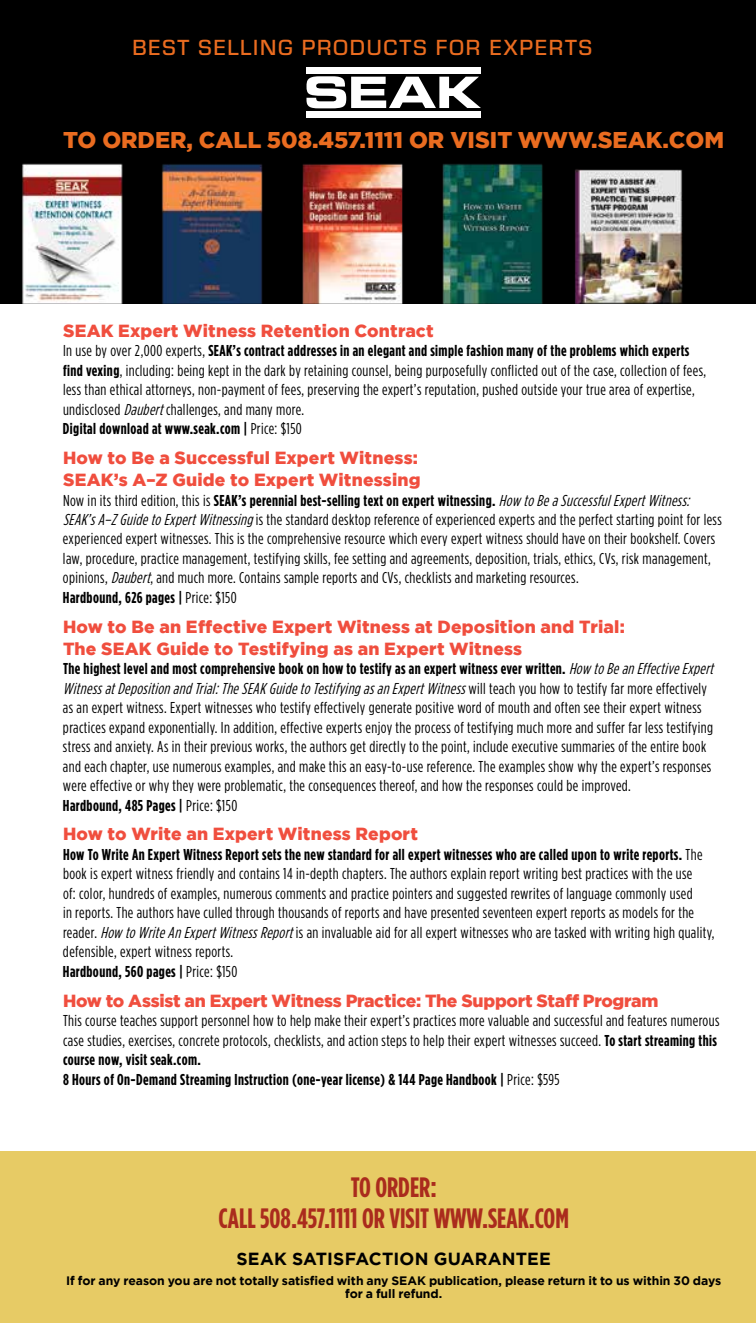
<style>
.page{position:relative;width:756px;height:1323px;background:#fff}
.page>*{position:absolute;margin:0;border:0;box-sizing:border-box;transform-origin:0 0}
.t1{font:700 28px/31.5px "Gotham Condensed";color:#aa2b1d;text-align:center}
.t2{font:900 22.75px "Gotham";color:#ea6c20}
.t3{font:500 22.75px "Eurostile";letter-spacing:.075em;color:#ea6c20}
.t4{font:900 17.5px/21.9px "Gotham";letter-spacing:.005em;color:#f04e3e}
.t5{font:900 17.5px "Gotham";letter-spacing:-.015em;color:#f04e3e}
.t6{font:700 17.5px "Gotham";letter-spacing:.01em;color:#000}
.t7{font:15.75px/19.4px "Gotham Condensed";letter-spacing:.025em;color:#000}
.t8{font:700 12.25px/12.2px "Gotham";letter-spacing:-.005em;color:#000;text-align:center}
.s1{font-weight:700}
.s2{font-style:italic}
</style>
<div class="page">
<div style="left:0;top:1152px;width:756px;height:171px;background:#e7cb65"></div>
<div style="left:0;top:0;width:756px;height:303px;background:#000"></div>
<img style="left:22px;top:163px;width:661px;height:140px">
<svg style="left:307px;top:76px;width:174px;height:32px"></svg>
<div style="left:306px;top:67px;width:175px;height:6px;background:#fff"></div>
<div style="left:306px;top:112px;width:175px;height:6px;background:#fff"></div>
<h2 class="t3" style="left:132px;top:31px;width:461px">BEST SELLING PRODUCTS FOR EXPERTS</h2>
<h2 class="t2" style="left:63px;top:125px;width:662px">TO ORDER, CALL 508.457.1111 OR VISIT WWW.SEAK.COM</h2>
<p class="t4" style="left:63px;top:320px;width:372px">SEAK Expert Witness Retention Contract</p>
<p class="t7" style="left:63px;top:341px;width:645px">In use by over 2,000 experts, <span class="s1">SEAK’s contract addresses in an elegant and simple fashion many of the problems which experts find vexing</span>, including: being kept in the dark by retaining counsel, being purposefully conflicted out of the case, collection of fees, less than ethical attorneys, non-payment of fees, preserving the expert’s reputation, pushed outside your true area of expertise, undisclosed <span class="s2">Daubert</span>challenges, and many more.<br><span class="s1">Digital download at www.seak.com |</span> Price: $150</p>
<p class="t4" style="left:63px;top:447px;width:359px">How to Be a Successful Expert Witness:<br>SEAK’s A–Z Guide to Expert Witnessing</p>
<p class="t7" style="left:63px;top:490px;width:660px">Now in its third edition, this is <span class="s1">SEAK’s perennial best-selling text on expert witnessing.</span> <span class="s2">How toBeaSuccessfulExpertWitness:<br>SEAK’sA–ZGuidetoExpertWitnessing</span>is the standard desktop reference of experienced experts and the perfect starting point for less experienced expert witnesses. This is the comprehensive resource which every expert witness should have on their bookshelf. Covers law, procedure, practice management, testifying skills, fee setting and agreements, deposition, trials, ethics, CVs, risk management, opinions, <span class="s2">Daubert</span>, and much more. Contains sample reports and CVs, checklists and marketing resources.<br><span class="s1">Hardbound, 626 pages |</span> Price: $150</p>
<p class="t4" style="left:63px;top:616px;width:563px">How to Be an Effective Expert Witness at Deposition and Trial:<br>The SEAK Guide to Testifying as an Expert Witness</p>
<p class="t7" style="left:63px;top:659px;width:656px"><span class="s1">The highest level and most comprehensive book on how to testify as an expert witness ever written.</span> <span class="s2">How toBeanEffectiveExpert WitnessatDepositionandTrial:TheSEAKGuidetoTestifyingasanExpertWitness</span>w i l l t e a c h y o u h o w t o t e s t i f y f a r m o r e e f f e c t i v e l y as an expert witness. Expert witnesses who testify effectively generate positive word of mouth and often see their expert witness practices expand exponentially. In addition, effective experts enjoy the process of testifying much more and suffer far less testifying stress and anxiety. As in their previous works, the authors get directly to the point, include executive summaries of the entire book and each chapter, use numerous examples, and make this an easy-to-use reference. The examples show why the expert’s responses were effective or why they were problematic, the consequences thereof, and how the responses could be improved.<br><span class="s1">Hardbound, 485 Pages |</span> Price: $150</p>
<p class="t4" style="left:63px;top:823px;width:356px">How to Write an Expert Witness Report</p>
<p class="t7" style="left:63px;top:844px;width:653px"><span class="s1">How To Write An Expert Witness Report sets the new standard for all expert witnesses who are called upon to write reports.</span> The book is expert witness friendly and contains 14 in-depth chapters. The authors explain report writing best practices with the use<br>of: color, hundreds of examples, numerous comments and practice pointers and suggested rewrites of language commonly used<br>in reports. The authors have culled through thousands of reports and have presented seventeen expert reports as models for the reader. <span class="s2">How toWriteAnExpertWitnessReport</span>is an invaluable aid for all expert witnesses who are tasked with writing high quality, defensible, expert witness reports.<br><span class="s1">Hardbound, 560 pages |</span> Price: $150</p>
<p class="t5" style="left:63px;top:988px;width:597px">How to Assist an Expert Witness Practice: The Support Staff Program</p>
<p class="t7" style="left:63px;top:1011px;width:658px">This course teaches support personnel how to help make their expert’s practices more valuable and successful and features numerous case studies, exercises, concrete protocols, checklists, and action steps to help their expert witnesses succeed. <span class="s1">To start streaming this course now, visit seak.com.<br>8 Hours of On-Demand Streaming Instruction (one-year license) &amp; 144 Page Handbook |</span> Price: $595</p>
<h1 class="t1" style="left:218px;top:1171px;width:352px">TO ORDER:<br>CALL 508.457.1111 OR VISIT WWW.SEAK.COM</h1>
<p class="t6" style="left:237px;top:1247px;width:316px">SEAK SATISFACTION GUARANTEE</p>
<p class="t8" style="left:66px;top:1275px;width:657px">If for any reason you are not totally satisfied with any SEAK publication, please return it to us within 30 days for a full refund.</p>
</div>
